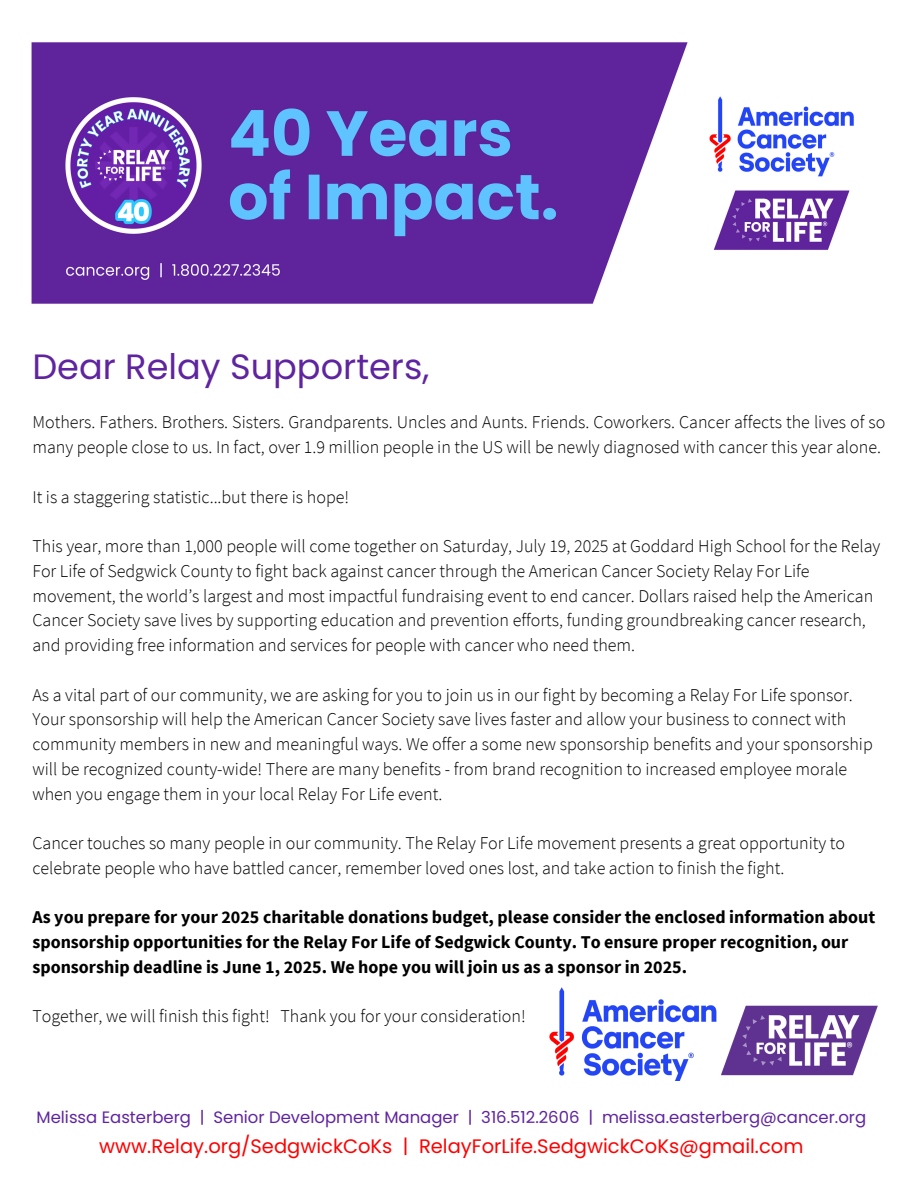
<style>
.page{position:relative;width:918px;height:1188px;background:#fff}
.page>*{position:absolute;margin:0;border:0;box-sizing:border-box;transform-origin:0 0}
.t1{font:35.1px "Poppins";color:#5f249f}
.t2{font:19.5px "Poppins";color:#f00}
.t3{font:300 18px/24.8px "Source Sans Pro";color:#000}
.t4{font:700 18px/24.8px "Source Sans Pro";color:#000}
.t5{font:16.5px "Poppins";color:#5f249f}
</style>
<div class="page">
<img style="left:31px;top:42px;width:823px;height:262px">
<img style="left:550px;top:988px;width:328px;height:92px">
<p class="t1" style="left:32px;top:342px;width:398px">Dear Relay Supporters,</p>
<p class="t3" style="left:32px;top:410px;width:855px">Mothers. Fathers. Brothers. Sisters. Grandparents. Uncles and Aunts. Friends. Coworkers. Cancer affects the lives of so many people close to us. In fact, over 1.9 million people in the US will be newly diagnosed with cancer this year alone.</p>
<h1 class="t3" style="left:32px;top:484px;width:318px">It is a staggering statistic...but there is hope!</h1>
<h1 class="t3" style="left:32px;top:533px;width:849px">This year, more than 1,000 people will come together on Saturday, July 19, 2025 at Goddard High School for the Relay<br>For Life of Sedgwick County to fight back against cancer through the American Cancer Society Relay For Life</h1>
<p class="t3" style="left:32px;top:583px;width:842px">movement, the world’s largest and most impactful fundraising event to end cancer. Dollars raised help the American<br>Cancer Society save lives by supporting education and prevention efforts, funding groundbreaking cancer research, and providing free information and services for people with cancer who need them.</p>
<p class="t3" style="left:32px;top:682px;width:822px">As a vital part of our community, we are asking for you to join us in our fight by becoming a Relay For Life sponsor.</p>
<p class="t3" style="left:32px;top:707px;width:842px">Your sponsorship will help the American Cancer Society save lives faster and allow your business to connect with community members in new and meaningful ways. We offer a some new sponsorship benefits and your sponsorship will be recognized county-wide! There are many benefits - from brand recognition to increased employee morale when you engage them in your local Relay For Life event.</p>
<p class="t3" style="left:32px;top:830px;width:814px">Cancer touches so many people in our community. The Relay For Life movement presents a great opportunity to celebrate people who have battled cancer, remember loved ones lost, and take action to finish the fight.</p>
<p class="t4" style="left:32px;top:905px;width:844px">As you prepare for your 2025 charitable donations budget, please consider the enclosed information about sponsorship opportunities for the Relay For Life of Sedgwick County. To ensure proper recognition, our sponsorship deadline is June 1, 2025. We hope you will join us as a sponsor in 2025.</p>
<p class="t3" style="left:32px;top:1004px;width:495px">Together, we will finish this fight! Thank you for your consideration!</p>
<p class="t5" style="left:36px;top:1106px;width:831px">Melissa Easterberg | Senior Development Manager | 316.512.2606 | melissa.easterberg@cancer.org</p>
<h2 class="t2" style="left:99px;top:1133px;width:706px">www.Relay.org/SedgwickCoKs | RelayForLife.SedgwickCoKs@gmail.com</h2>
</div>
